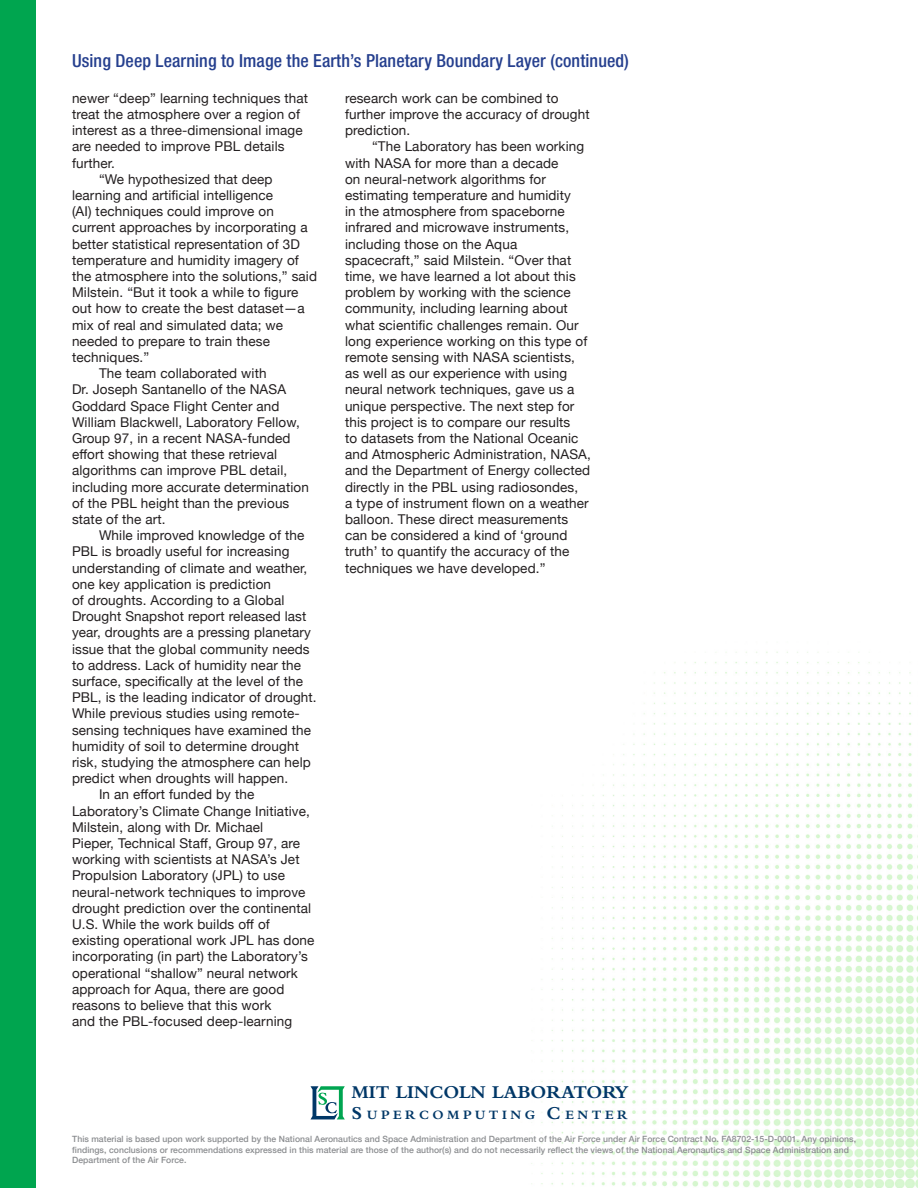
<style>
.page{position:relative;width:918px;height:1188px;background:#fff}
.page>*{position:absolute;margin:0;border:0;box-sizing:border-box;transform-origin:0 0}
.t1{font:700 18.9px "Bembo Std";color:#003767}
.t2{font:500 condensed 18px "Helvetica Neue LT Std";letter-spacing:.005em;color:#253f8e}
.Body_Text_-_9_5pt{font:13.5px/16.2px "Helvetica Neue";letter-spacing:.01em;color:#231f20}
.t3{font:700 13.35px "Bembo Std";letter-spacing:.265em;color:#003767}
.t4{font:500 8.7px/10.2px "Helvetica Neue";letter-spacing:.005em;color:#8b8d90}
.s1{font-size:19.05px}
</style>
<div class="page">
<img style="left:531px;top:651px;width:387px;height:537px">
<div style="left:0;top:0;width:36px;height:1188px;background:#00a54f"></div>
<svg style="left:310px;top:1086px;width:35px;height:33px"></svg>
<p class="t2" style="left:72px;top:50px;width:558px">Using Deep Learning to Image the Earth’s Planetary Boundary Layer (continued)</p>
<p class="Body_Text_-_9_5pt" style="left:72px;top:91px;width:238px">newer “deep” learning techniques that treat the atmosphere over a region of interest as a three-dimensional image are needed to improve PBL details further.</p>
<p class="Body_Text_-_9_5pt" style="left:72px;top:172px;width:247px;text-indent:27px">“We hypothesized that deep learning and artificial intelligence<br>(AI) techniques could improve on current approaches by incorporating a better statistical representation of 3D temperature and humidity imagery of the atmosphere into the solutions,” said Milstein. “But it took a while to figure out how to create the best dataset—a mix of real and simulated data; we needed to prepare to train these techniques.”</p>
<p class="Body_Text_-_9_5pt" style="left:72px;top:366px;width:238px;text-indent:27px">The team collaborated with<br>Dr. Joseph Santanello of the NASA<br>Goddard Space Flight Center and<br>William Blackwell, Laboratory Fellow,<br>Group 97, in a recent NASA-funded effort showing that these retrieval algorithms can improve PBL detail, including more accurate determination of the PBL height than the previous state of the art.</p>
<p class="Body_Text_-_9_5pt" style="left:72px;top:528px;width:246px;text-indent:27px">While improved knowledge of the PBL is broadly useful for increasing understanding of climate and weather, one key application is prediction<br>of droughts. According to a Global Drought Snapshot report released last year, droughts are a pressing planetary issue that the global community needs to address. Lack of humidity near the surface, specifically at the level of the PBL, is the leading indicator of drought.<br>While previous studies using remote&shy;sensing techniques have examined the humidity of soil to determine drought risk, studying the atmosphere can help predict when droughts will happen.</p>
<p class="Body_Text_-_9_5pt" style="left:72px;top:787px;width:244px;text-indent:27px">In an effort funded by the Laboratory’s Climate Change Initiative, Milstein, along with Dr. Michael<br>Pieper, Technical Staff, Group 97, are working with scientists at NASA’s Jet Propulsion Laboratory (JPL) to use neural-network techniques to improve drought prediction over the continental U.S. While the work builds off of existing operational work JPL has done incorporating (in part) the Laboratory’s operational “shallow” neural network approach for Aqua, there are good reasons to believe that this work<br>and the PBL-focused deep-learning</p>
<p class="Body_Text_-_9_5pt" style="left:345px;top:91px;width:246px">research work can be combined to further improve the accuracy of drought prediction.</p>
<p class="Body_Text_-_9_5pt" style="left:345px;top:139px;width:247px;text-indent:27px">“The Laboratory has been working with NASA for more than a decade<br>on neural-network algorithms for estimating temperature and humidity<br>in the atmosphere from spaceborne infrared and microwave instruments, including those on the Aqua spacecraft,” said Milstein. “Over that time, we have learned a lot about this problem by working with the science community, including learning about what scientific challenges remain. Our long experience working on this type of remote sensing with NASA scientists, as well as our experience with using neural network techniques, gave us a unique perspective. The next step for this project is to compare our results<br>to datasets from the National Oceanic and Atmospheric Administration, NASA, and the Department of Energy collected directly in the PBL using radiosondes,<br>a type of instrument flown on a weather balloon. These direct measurements can be considered a kind of ‘ground truth’ to quantify the accuracy of the techniques we have developed.”</p>
<p class="t1" style="left:352px;top:1081px;width:279px">MIT LINCOLN LABORATORY</p>
<p class="t3" style="left:352px;top:1107px;width:278px"><span class="s1">S</span> UPERCOMPUTING <span class="s1">C</span> ENTER</p>
<p class="t4" style="left:72px;top:1134px;width:785px">This material is based upon work supported by the National Aeronautics and Space Administration and Department of the Air Force under Air Force Contract No. FA8702-15-D-0001. Any opinions, findings, conclusions or recommendations expressed in this material are those of the author(s) and do not necessarily reflect the views of the National Aeronautics and Space Administration and<br>Department of the Air Force.</p>
</div>
